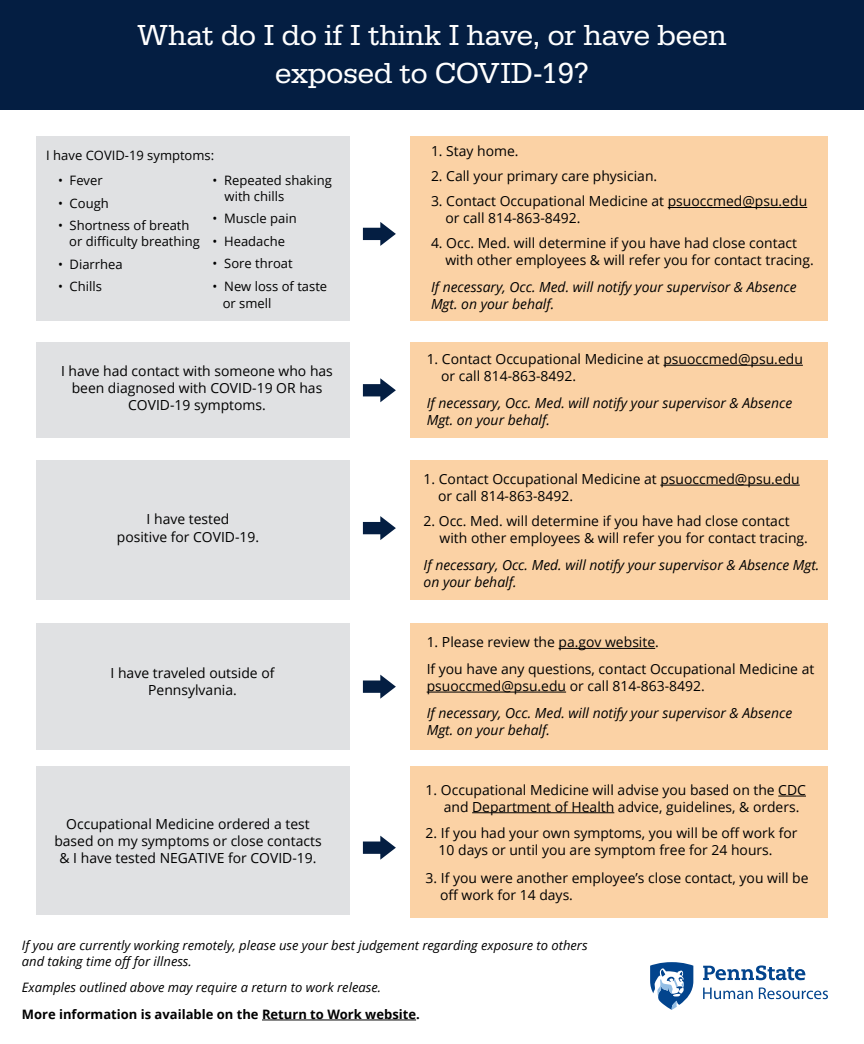
<style>
.page{position:relative;width:864px;height:1044px;background:#fff}
.page>*{position:absolute;margin:0;border:0;box-sizing:border-box;transform-origin:0 0}
.t1{font:30px/38px "Serifa";color:#fff;text-align:center}
.t2{font:13.9px/16.7px "Open Sans";color:#000}
.t3{font:italic 13.9px/16.7px "Open Sans";color:#000}
.t4{font:13px/16px "Open Sans";color:#000}
.t5{font:italic 13px/15.6px "Open Sans";color:#000}
.t6{font:700 13px "Open Sans";color:#000}
</style>
<div class="page">
<div style="left:36px;top:136px;width:313px;height:184px;background:#e0e1e3"></div>
<div style="left:0;top:0;width:864px;height:109px;background:#041e42"></div>
<svg style="left:650px;top:962px;width:44px;height:48px"></svg>
<svg style="left:703px;top:965px;width:125px;height:34px"></svg>
<hr style="left:262px;top:1020px;width:154px;height:1px;background:#000">
<div style="left:410px;top:136px;width:418px;height:184px;background:#fbd2a5"></div>
<svg style="left:363px;top:222px;width:33px;height:24px"></svg>
<hr style="left:668px;top:207px;width:139px;height:1px;background:#000">
<div style="left:36px;top:342px;width:313px;height:96px;background:#e0e1e3"></div>
<svg style="left:363px;top:378px;width:33px;height:24px"></svg>
<div style="left:410px;top:342px;width:418px;height:96px;background:#fbd2a5"></div>
<hr style="left:663px;top:365px;width:140px;height:1px;background:#000">
<div style="left:36px;top:461px;width:313px;height:139px;background:#e0e1e3"></div>
<svg style="left:363px;top:516px;width:33px;height:24px"></svg>
<div style="left:410px;top:461px;width:418px;height:139px;background:#fbd2a5"></div>
<hr style="left:660px;top:485px;width:140px;height:1px;background:#000">
<div style="left:36px;top:623px;width:313px;height:127px;background:#e0e1e3"></div>
<div style="left:410px;top:623px;width:418px;height:127px;background:#fbd2a5"></div>
<hr style="left:559px;top:648px;width:96px;height:1px;background:#000">
<hr style="left:427px;top:692px;width:139px;height:1px;background:#000">
<div style="left:36px;top:766px;width:313px;height:149px;background:#e0e1e3"></div>
<div style="left:410px;top:766px;width:418px;height:152px;background:#fbd2a5"></div>
<svg style="left:778px;top:796px;width:28px;height:1px"></svg>
<hr style="left:472px;top:812px;width:142px;height:1px;background:#000">
<svg style="left:363px;top:675px;width:33px;height:24px"></svg>
<svg style="left:363px;top:836px;width:33px;height:24px"></svg>
<p class="t1" style="left:137px;top:16px;width:591px">What do I do if I think I have, or have been exposed to COVID-19?</p>
<p class="t4" style="left:46px;top:147px;width:169px">I have COVID-19 symptoms:</p>
<p class="t4" style="left:58px;top:172px;width:46px">• Fever</p>
<p class="t4" style="left:58px;top:195px;width:52px">• Cough</p>
<p class="t4" style="left:69px;top:217px;width:132px;text-indent:-11px">• Shortness of breath or difficulty breathing</p>
<p class="t4" style="left:58px;top:256px;width:66px">• Diarrhea</p>
<p class="t4" style="left:58px;top:278px;width:45px">• Chills</p>
<p class="t4" style="left:225px;top:172px;width:109px;line-height:15.6px;text-indent:-12px">• Repeated shaking with chills</p>
<p class="t4" style="left:213px;top:210px;width:86px">• Muscle pain</p>
<p class="t4" style="left:213px;top:233px;width:74px">• Headache</p>
<p class="t4" style="left:213px;top:255px;width:82px">• Sore throat</p>
<p class="t4" style="left:223px;top:277px;width:106px;line-height:17px;text-indent:-10px">• New loss of taste or smell</p>
<p class="t2" style="left:61px;top:362px;width:273px;text-align:center">I have had contact with someone who has been diagnosed with COVID-19 OR has<br>COVID-19 symptoms.</p>
<p class="t2" style="left:117px;top:509px;width:144px;line-height:18px;text-align:center">I have tested<br>positive for COVID-19.</p>
<p class="t2" style="left:111px;top:664px;width:165px;text-align:center">I have traveled outside of<br>Pennsylvania.</p>
<p class="t2" style="left:54px;top:816px;width:269px;text-align:center">Occupational Medicine ordered a test based on my symptoms or close contacts &amp; I have tested NEGATIVE for COVID-19.</p>
<p class="t2" style="left:431px;top:142px;width:89px">1. Stay home.</p>
<p class="t2" style="left:431px;top:167px;width:228px">2. Call your primary care physician.</p>
<p class="t2" style="left:445px;top:193px;width:363px;text-indent:-14px">3. Contact Occupational Medicine at psuoccmed@psu.edu or call 814-863-8492.</p>
<p class="t2" style="left:445px;top:235px;width:370px;text-indent:-14px">4. Occ. Med. will determine if you have had close contact with other employees &amp; will refer you for contact tracing.</p>
<p class="t3" style="left:431px;top:278px;width:367px">If necessary, Occ. Med. will notify your supervisor &amp; Absence<br>Mgt. on your behalf.</p>
<p class="t2" style="left:441px;top:350px;width:363px;text-indent:-14px">1. Contact Occupational Medicine at psuoccmed@psu.edu or call 814-863-8492.</p>
<p class="t3" style="left:427px;top:394px;width:367px">If necessary, Occ. Med. will notify your supervisor &amp; Absence<br>Mgt. on your behalf.</p>
<p class="t2" style="left:438px;top:470px;width:363px;text-indent:-14px">1. Contact Occupational Medicine at psuoccmed@psu.edu or call 814-863-8492.</p>
<p class="t2" style="left:440px;top:513px;width:370px;text-indent:-16px">2. Occ. Med. will determine if you have had close contact with other employees &amp; will refer you for contact tracing.</p>
<p class="t3" style="left:424px;top:556px;width:397px">If necessary, Occ. Med. will notify your supervisor &amp; Absence Mgt. on your behalf.</p>
<p class="t2" style="left:427px;top:634px;width:234px">1. Please review the pa.gov website.</p>
<p class="t2" style="left:427px;top:661px;width:389px">If you have any questions, contact Occupational Medicine at psuoccmed@psu.edu or call 814-863-8492.</p>
<p class="t3" style="left:427px;top:704px;width:367px">If necessary, Occ. Med. will notify your supervisor &amp; Absence<br>Mgt. on your behalf.</p>
<p class="t2" style="left:444px;top:781px;width:364px;text-indent:-18px">1. Occupational Medicine will advise you based on the CDC and Department of Health advice, guidelines, &amp; orders.</p>
<p class="t2" style="left:439px;top:825px;width:360px;text-indent:-13px">2. If you had your own symptoms, you will be off work for<br>10 days or until you are symptom free for 24 hours.</p>
<p class="t2" style="left:440px;top:869px;width:370px;text-indent:-14px">3. If you were another employee’s close contact, you will be off work for 14 days.</p>
<p class="t5" style="left:22px;top:937px;width:567px">If you are currently working remotely, please use your best judgement regarding exposure to others and taking time off for illness.</p>
<p class="t5" style="left:22px;top:980px;width:361px">Examples outlined above may require a return to work release.</p>
<p class="t6" style="left:22px;top:1005px;width:399px">More information is available on the Return to Work website.</p>
</div>
